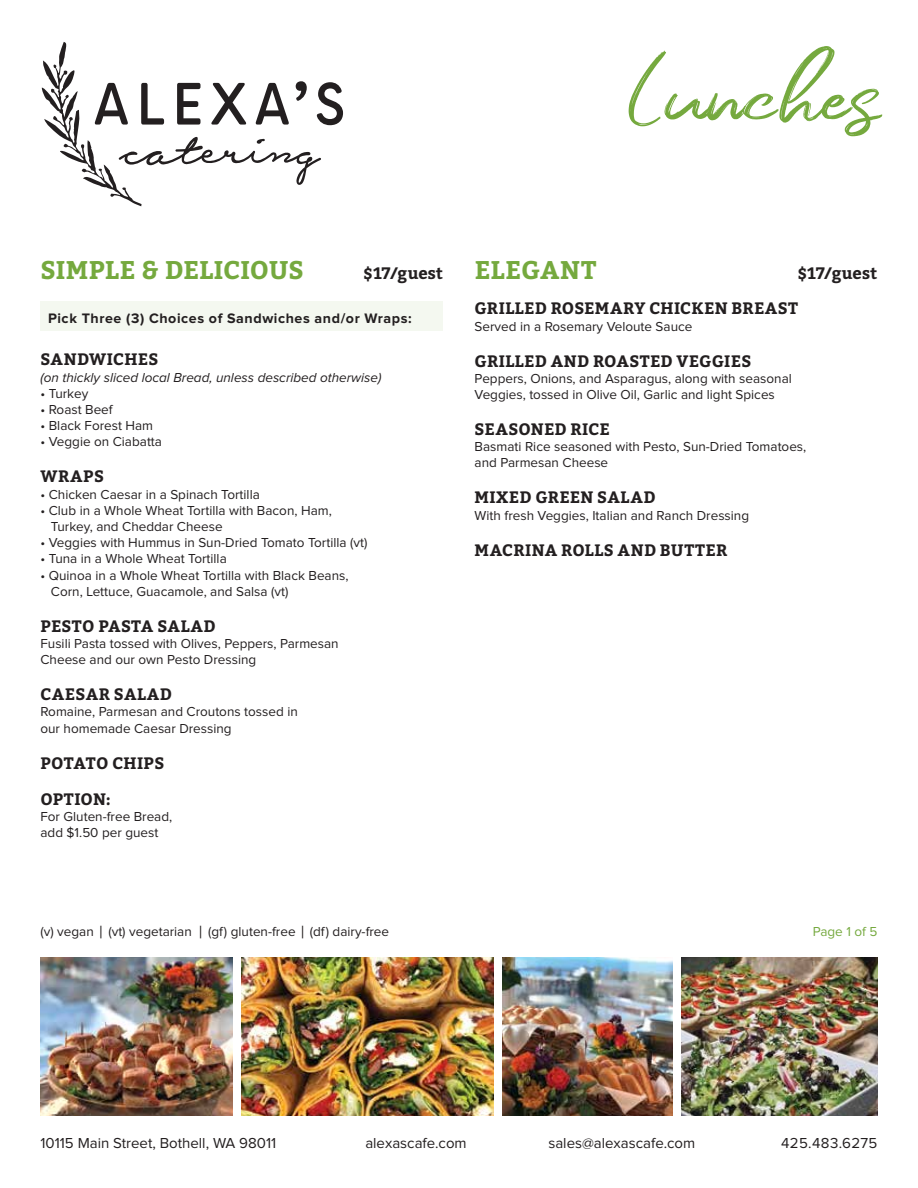
<style>
.page{position:relative;width:918px;height:1188px;background:#fff}
.page>*{position:absolute;margin:0;border:0;box-sizing:border-box;transform-origin:0 0}
.t1{font:105.15px "Bella Sweety";color:#75a93e;scale:1.52 1}
.t2{font:700 25.5px "Bitter";letter-spacing:.01em;color:#75a93e}
.t3{font:700 16.5px/36px "Bitter";letter-spacing:.02em;color:#231f20}
.t4{font:15px "Proxima Nova";color:#231f20}
.t5{font:15px "Proxima Nova";letter-spacing:.025em;color:#231f20}
.t6{font:700 14.25px "Proxima Nova";letter-spacing:.04em;color:#231f20}
.t7{font:13.5px/16.2px "Proxima Nova";color:#231f20}
.t8{font:italic 13.5px "Proxima Nova";color:#231f20}
.t9{font:13.5px "Proxima Nova";color:#75a93e}
.s1{font-size:17.85px}
</style>
<div class="page">
<svg style="left:42px;top:42px;width:301px;height:164px"></svg>
<div style="left:40px;top:302px;width:403px;height:29px;background:#f4f8f0"></div>
<img style="left:242px;top:957px;width:252px;height:159px">
<img style="left:40px;top:957px;width:193px;height:159px">
<img style="left:682px;top:957px;width:195px;height:159px">
<img style="left:503px;top:957px;width:170px;height:159px">
<h1 class="t1" style="left:627px;top:39px;width:169px">Lunches</h1>
<h2 class="t2" style="left:40px;top:255px;width:265px">SIMPLE &amp; DELICIOUS</h2>
<p class="t3" style="left:364px;top:255px;width:81px">$17/guest</p>
<p class="t6" style="left:48px;top:312px;width:365px">Pick Three (3) Choices of Sandwiches and/or Wraps:</p>
<p class="t3" style="left:40px;top:342px;width:119px">SANDWICHES</p>
<p class="t8" style="left:40px;top:371px;width:342px">(on thickly sliced local Bread, unless described otherwise)</p>
<p class="t7" style="left:40px;top:386px;width:49px">• Turkey</p>
<p class="t7" style="left:40px;top:402px;width:74px">• Roast Beef</p>
<p class="t7" style="left:40px;top:418px;width:114px">• Black Forest Ham</p>
<p class="t7" style="left:40px;top:434px;width:123px">• Veggie on Ciabatta</p>
<p class="t3" style="left:40px;top:459px;width:65px">WRAPS</p>
<p class="t7" style="left:40px;top:487px;width:221px">• Chicken Caesar in a Spinach Tortilla</p>
<p class="t7" style="left:51px;top:503px;width:282px;text-indent:-10px">• Club in a Whole Wheat Tortilla with Bacon, Ham,<br>Turkey, and Cheddar Cheese</p>
<p class="t7" style="left:40px;top:535px;width:328px">• Veggies with Hummus in Sun-Dried Tomato Tortilla (vt)</p>
<p class="t7" style="left:40px;top:551px;width:188px">• Tuna in a Whole Wheat Tortilla</p>
<p class="t7" style="left:51px;top:568px;width:299px;text-indent:-10px">• Quinoa in a Whole Wheat Tortilla with Black Beans,<br>Corn, Lettuce, Guacamole, and Salsa (vt)</p>
<p class="t3" style="left:40px;top:608px;width:176px">PESTO PASTA SALAD</p>
<p class="t7" style="left:40px;top:636px;width:300px">Fusili Pasta tossed with Olives, Peppers, Parmesan<br>Cheese and our own Pesto Dressing</p>
<p class="t3" style="left:40px;top:677px;width:133px">CAESAR SALAD</p>
<p class="t7" style="left:40px;top:704px;width:259px">Romaine, Parmesan and Croutons tossed in our homemade Caesar Dressing</p>
<p class="t3" style="left:40px;top:745px;width:125px">POTATO CHIPS<br>OPTION:</p>
<p class="t7" style="left:40px;top:809px;width:133px">For Gluten-free Bread, add $1.50 per guest</p>
<h2 class="t2" style="left:475px;top:255px;width:123px">ELEGANT</h2>
<p class="t3" style="left:475px;top:256px;width:404px;line-height:35.2px;text-indent:323px">$17/guest<br>GRILLED ROSEMARY CHICKEN BREAST</p>
<p class="t7" style="left:475px;top:319px;width:219px">Served in a Rosemary Veloute Sauce</p>
<p class="t3" style="left:475px;top:343px;width:278px">GRILLED AND ROASTED VEGGIES</p>
<p class="t7" style="left:475px;top:371px;width:319px">Peppers, Onions, and Asparagus, along with seasonal<br>Veggies, tossed in Olive Oil, Garlic and light Spices</p>
<p class="t3" style="left:475px;top:411px;width:137px">SEASONED RICE</p>
<p class="t7" style="left:475px;top:439px;width:333px">Basmati Rice seasoned with Pesto, Sun-Dried Tomatoes, and Parmesan Cheese</p>
<p class="t3" style="left:475px;top:480px;width:182px">MIXED GREEN SALAD</p>
<p class="t7" style="left:475px;top:508px;width:276px">With fresh Veggies, Italian and Ranch Dressing</p>
<p class="t3" style="left:475px;top:532px;width:254px">MACRINA ROLLS AND BUTTER</p>
<p class="t7" style="left:40px;top:924px;width:350px">(v) vegan <span class="s1">|</span> (vt) vegetarian <span class="s1">|</span> (gf) gluten-free <span class="s1">|</span> (df) dairy-free</p>
<p class="t9" style="left:813px;top:925px;width:66px">Page 1 of 5</p>
<p class="t4" style="left:40px;top:1136px;width:237px">10115 Main Street, Bothell, WA 98011</p>
<p class="t4" style="left:365px;top:1136px;width:103px">alexascafe.com</p>
<p class="t4" style="left:548px;top:1136px;width:148px">sales@alexascafe.com</p>
<p class="t5" style="left:781px;top:1136px;width:98px">425.483.6275</p>
</div>
